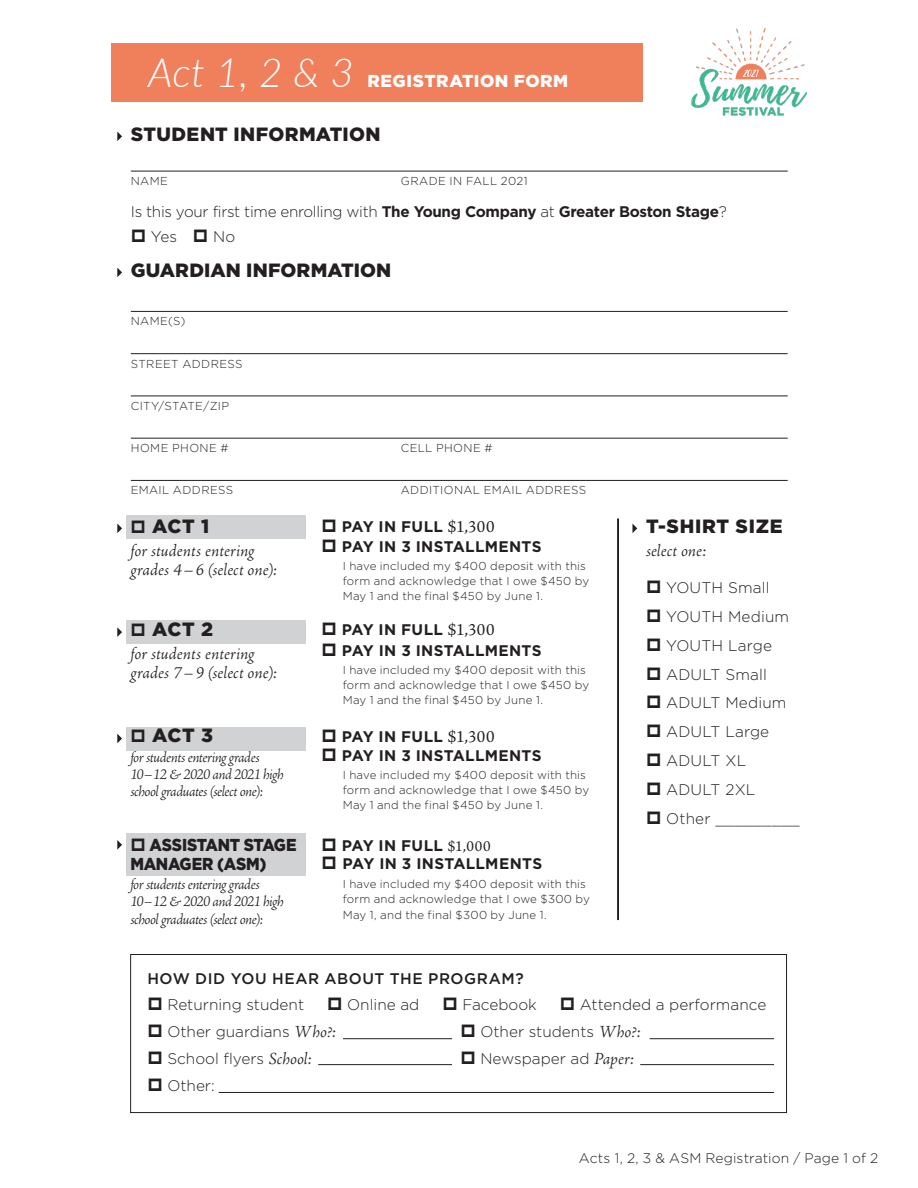
<style>
.page{position:relative;width:918px;height:1188px;background:#fff}
.page>*{position:absolute;margin:0;border:0;box-sizing:border-box;transform-origin:0 0}
.t1{font:italic 300 40.35px "Lato";color:#fff}
.Paragraph_Style_1{font:900 19.2px "Gotham HTF";letter-spacing:.01em;color:#231f20}
.Sub_head{font:900 19.2px "Gotham HTF";letter-spacing:.04em;color:#231f20}
.Paragraph_Style_1-2{font:italic 300 17.25px/19.2px "Adobe Jenson Pro";letter-spacing:.005em;color:#231f20}
.Paragraph_Style_1-3{font:900 17.25px/19.2px "Gotham HTF";letter-spacing:-.02em;color:#231f20;scale:.91 1}
.Section_Head{font:900 17.25px "Gotham HTF";letter-spacing:.03em;color:#fff}
.Sub_head-2{font:italic 300 17.25px "Adobe Jenson Pro";color:#231f20}
.Paragraph_Style_1-4{font:italic 300 15.3px/17.2px "Adobe Jenson Pro";letter-spacing:-.035em;color:#231f20}
.Sub_head-3{font:700 15.3px "Gotham HTF";letter-spacing:.015em;color:#231f20}
.Paragraph_Style_1-5{font:300 15.3px "Gotham";color:#231f20}
.Sub_head-4{font:300 15.3px/28.8px "Gotham";letter-spacing:.01em;color:#231f20}
.Sub_head-5{font:300 15.3px "Gotham";letter-spacing:-.02em;color:#231f20}
.Paragraph_Style_1-6{font:500 15.3px "Gotham HTF";letter-spacing:.035em;color:#231f20}
.Paragraph_Style_1-7{font:300 13.8px "Gotham";letter-spacing:.005em;color:#231f20}
.Paragraph_Style_1-8{font:300 11.55px/15.3px "Gotham";letter-spacing:.015em;color:#231f20}
.Rule_Above{font:300 11.55px "Gotham";letter-spacing:.03em;color:#231f20}
.s1{font-family:"Gotham HTF";font-weight:700}
.s2{font-family:"Adobe Jenson Pro";font-weight:400;font-size:17.25px}
.s3{font-family:"Adobe Jenson Pro";font-weight:400}
.s4{font-family:"Adobe Jenson Pro";font-style:italic;font-size:17.25px}
</style>
<div class="page">
<div style="left:111px;top:43px;width:531px;height:59px;background:#f07f5b"></div>
<div style="left:126px;top:515px;width:179px;height:24px;background:#d1d2d4"></div>
<div style="left:126px;top:620px;width:179px;height:24px;background:#d1d2d4"></div>
<div style="left:126px;top:727px;width:179px;height:23px;background:#d1d2d4"></div>
<div style="left:126px;top:833px;width:179px;height:43px;background:#d1d2d4"></div>
<hr style="left:131px;top:171px;width:657px;height:1px;background:#231f20">
<hr style="left:131px;top:311px;width:657px;height:1px;background:#231f20">
<hr style="left:131px;top:353px;width:657px;height:1px;background:#231f20">
<hr style="left:131px;top:395px;width:657px;height:1px;background:#231f20">
<hr style="left:131px;top:438px;width:657px;height:1px;background:#231f20">
<hr style="left:131px;top:480px;width:657px;height:1px;background:#231f20">
<img style="left:692px;top:28px;width:115px;height:88px">
<div style="left:130px;top:954px;width:657px;height:159px;border:1px solid #231f20"></div>
<hr style="left:343px;top:1038px;width:109px;height:1px;background:#231f20">
<hr style="left:318px;top:1064px;width:134px;height:1px;background:#231f20">
<hr style="left:219px;top:1092px;width:555px;height:1px;background:#231f20">
<hr style="left:640px;top:1064px;width:134px;height:1px;background:#231f20">
<hr style="left:650px;top:1038px;width:124px;height:1px;background:#231f20">
<svg style="left:117px;top:132px;width:5px;height:9px"></svg>
<svg style="left:117px;top:268px;width:5px;height:9px"></svg>
<svg style="left:117px;top:524px;width:5px;height:9px"></svg>
<svg style="left:117px;top:627px;width:5px;height:10px"></svg>
<svg style="left:632px;top:524px;width:5px;height:9px"></svg>
<hr style="left:617px;top:519px;width:2px;height:401px;background:#231f20">
<svg style="left:117px;top:734px;width:5px;height:9px"></svg>
<svg style="left:117px;top:840px;width:5px;height:10px"></svg>
<p class="t1" style="left:148px;top:45px;width:207px">Act 1, 2 &amp; 3</p>
<p class="Section_Head" style="left:368px;top:71px;width:202px">REGISTRATION FORM</p>
<p class="Paragraph_Style_1" style="left:131px;top:123px;width:251px">STUDENT INFORMATION</p>
<p class="Rule_Above" style="left:131px;top:175px;width:39px">NAME</p>
<p class="Rule_Above" style="left:401px;top:175px;width:128px">GRADE IN FALL 2021</p>
<p class="Sub_head-5" style="left:131px;top:203px;width:598px">Is this your first time enrolling with <span class="s1">The Young Company</span> at <span class="s1">Greater Boston Stage</span>?</p>
<p class="Sub_head-4" style="left:151px;top:222px;width:28px">Yes</p>
<p class="Sub_head-4" style="left:213px;top:222px;width:24px">No</p>
<p class="Paragraph_Style_1" style="left:131px;top:259px;width:262px">GUARDIAN INFORMATION</p>
<p class="Rule_Above" style="left:131px;top:315px;width:56px">NAME(S)</p>
<p class="Rule_Above" style="left:131px;top:357px;width:113px">STREET ADDRESS</p>
<p class="Rule_Above" style="left:131px;top:399px;width:100px">CITY/STATE/ZIP</p>
<p class="Rule_Above" style="left:131px;top:442px;width:99px">HOME PHONE #</p>
<p class="Rule_Above" style="left:401px;top:442px;width:93px">CELL PHONE #</p>
<p class="Rule_Above" style="left:131px;top:484px;width:104px">EMAIL ADDRESS</p>
<p class="Rule_Above" style="left:401px;top:484px;width:187px">ADDITIONAL EMAIL ADDRESS</p>
<p class="Paragraph_Style_1" style="left:152px;top:515px;width:58px">ACT 1</p>
<p class="Paragraph_Style_1-2" style="left:130px;top:542px;width:148px">for students entering grades 4–6 (select one):</p>
<p class="Paragraph_Style_1" style="left:152px;top:618px;width:62px">ACT 2</p>
<p class="Paragraph_Style_1-2" style="left:130px;top:645px;width:148px">for students entering grades 7–9 (select one):</p>
<p class="Paragraph_Style_1" style="left:152px;top:725px;width:62px">ACT 3</p>
<p class="Paragraph_Style_1-4" style="left:130px;top:749px;width:155px">for students entering grades<br>10–12 &amp; 2020 and 2021 high school graduates (select one):</p>
<p class="Paragraph_Style_1-3" style="left:130px;top:835px;width:184px;text-indent:19px">ASSISTANT STAGE<br>MANAGER (ASM)</p>
<p class="Paragraph_Style_1-4" style="left:130px;top:877px;width:155px">for students entering grades<br>10–12 &amp; 2020 and 2021 high school graduates (select one):</p>
<p class="Sub_head-3" style="left:342px;top:518px;width:154px">PAY IN FULL <span class="s2">$1,300</span></p>
<p class="Sub_head-3" style="left:342px;top:538px;width:201px">PAY IN 3 INSTALLMENTS</p>
<p class="Paragraph_Style_1-8" style="left:343px;top:558px;width:248px">I have included my $400 deposit with this form and acknowledge that I owe $450 by<br>May 1 and the final $450 by June 1.</p>
<p class="Sub_head-3" style="left:342px;top:621px;width:154px">PAY IN FULL <span class="s2">$1,300</span></p>
<p class="Sub_head-3" style="left:342px;top:642px;width:201px">PAY IN 3 INSTALLMENTS</p>
<p class="Paragraph_Style_1-8" style="left:343px;top:662px;width:248px">I have included my $400 deposit with this form and acknowledge that I owe $450 by<br>May 1 and the final $450 by June 1.</p>
<p class="Sub_head-3" style="left:342px;top:728px;width:154px">PAY IN FULL <span class="s2">$1,300</span></p>
<p class="Sub_head-3" style="left:342px;top:747px;width:201px">PAY IN 3 INSTALLMENTS</p>
<p class="Paragraph_Style_1-8" style="left:343px;top:767px;width:248px">I have included my $400 deposit with this form and acknowledge that I owe $450 by<br>May 1 and the final $450 by June 1.</p>
<p class="Sub_head-3" style="left:342px;top:837px;width:150px">PAY IN FULL <span class="s3">$1,000</span></p>
<p class="Sub_head-3" style="left:343px;top:854px;width:201px">PAY IN 3 INSTALLMENTS</p>
<p class="Paragraph_Style_1-8" style="left:343px;top:876px;width:249px">I have included my $400 deposit with this form and acknowledge that I owe $300 by<br>May 1, and the final $300 by June 1.</p>
<p class="Sub_head" style="left:646px;top:515px;width:138px">T-SHIRT SIZE</p>
<p class="Sub_head-2" style="left:646px;top:540px;width:62px">select one:</p>
<p class="Sub_head-4" style="left:666px;top:573px;width:105px">YOUTH Small</p>
<p class="Sub_head-4" style="left:666px;top:602px;width:125px">YOUTH Medium<br>YOUTH Large</p>
<p class="Sub_head-4" style="left:666px;top:660px;width:102px">ADULT Small</p>
<p class="Sub_head-4" style="left:666px;top:688px;width:122px">ADULT Medium</p>
<p class="Sub_head-4" style="left:666px;top:717px;width:105px">ADULT Large</p>
<p class="Sub_head-4" style="left:666px;top:746px;width:82px">ADULT XL</p>
<p class="Sub_head-4" style="left:666px;top:775px;width:91px">ADULT 2XL</p>
<p class="Sub_head-4" style="left:666px;top:804px;width:135px">Other _________</p>
<p class="Paragraph_Style_1-6" style="left:147px;top:969px;width:378px">HOW DID YOU HEAR ABOUT THE PROGRAM?</p>
<p class="Paragraph_Style_1-5" style="left:167px;top:997px;width:138px">Returning student</p>
<p class="Paragraph_Style_1-5" style="left:347px;top:997px;width:74px">Online ad</p>
<p class="Paragraph_Style_1-5" style="left:462px;top:997px;width:76px">Facebook</p>
<p class="Paragraph_Style_1-5" style="left:580px;top:997px;width:188px">Attended a performance</p>
<p class="Paragraph_Style_1-5" style="left:167px;top:1024px;width:170px">Other guardians <span class="s4">Who?:</span></p>
<p class="Paragraph_Style_1-5" style="left:480px;top:1024px;width:162px">Other students <span class="s4">Who?:</span></p>
<p class="Paragraph_Style_1-5" style="left:167px;top:1051px;width:146px">School flyers <span class="s4">School:</span></p>
<p class="Paragraph_Style_1-5" style="left:480px;top:1051px;width:155px">Newspaper ad <span class="s4">Paper:</span></p>
<p class="Paragraph_Style_1-5" style="left:167px;top:1077px;width:49px">Other:</p>
<p class="Paragraph_Style_1-7" style="left:579px;top:1150px;width:301px">Acts 1, 2, 3 &amp; ASM Registration / Page 1 of 2</p>
</div>
